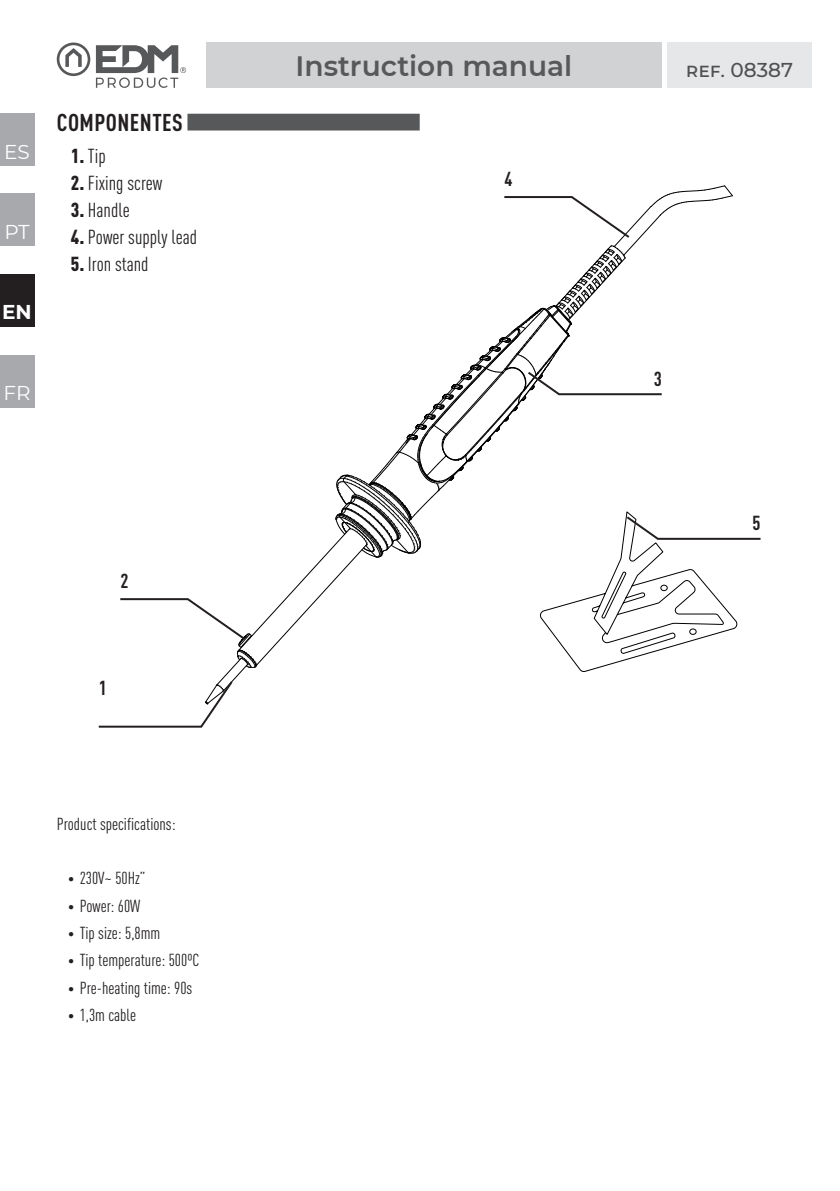
<style>
.page{position:relative;width:840px;height:1191px;background:#fff}
.page>*{position:absolute;margin:0;border:0;box-sizing:border-box;transform-origin:0 0}
.t1{font:600 28px "Montserrat";color:#57585a}
.t2{font:700 condensed 24px "DIN Pro";letter-spacing:.02em;color:#231f20}
.t3{font:condensed 20px "DIN Pro";color:#231f20}
.t4{font:500 20px "Montserrat";color:#505052}
.t5{font:20px "Montserrat";color:#fff}
.t6{font:700 condensed 20px "DIN Pro";color:#231f20}
.t7{font:700 20px "Montserrat";color:#fff}
.t8{font:condensed 17.2px "DIN Pro";color:#231f20}
.s1{font-weight:900}
.s2{font-family:"Montserrat";font-weight:700;font-stretch:normal}
</style>
<div class="page">
<div style="left:206px;top:43px;width:455px;height:45px;background:#d1d2d4"></div>
<div style="left:667px;top:43px;width:144px;height:45px;background:#e6e7e9"></div>
<div style="left:0;top:113px;width:34px;height:53px;background:#a8a9ad"></div>
<div style="left:0;top:193px;width:34px;height:53px;background:#a8a9ad"></div>
<div style="left:0;top:274px;width:34px;height:53px;background:#231f20"></div>
<div style="left:0;top:355px;width:34px;height:52px;background:#a8a9ad"></div>
<svg style="left:57px;top:43px;width:129px;height:45px"></svg>
<div style="left:187px;top:114px;width:232px;height:16px;background:#57585a"></div>
<svg style="left:98px;top:185px;width:663px;height:543px"></svg>
<p class="t5" style="left:4px;top:138px;width:27px">ES</p>
<p class="t5" style="left:4px;top:218px;width:27px">PT</p>
<p class="t7" style="left:2px;top:298px;width:31px">EN</p>
<p class="t5" style="left:3px;top:379px;width:29px">FR</p>
<h2 class="t2" style="left:57px;top:104px;width:128px">COMPONENTES</h2>
<p class="t3" style="left:71px;top:142px;width:36px"><span class="s1">1.</span> Tip</p>
<p class="t3" style="left:71px;top:169px;width:93px"><span class="s1">2.</span> Fixing screw</p>
<p class="t3" style="left:71px;top:196px;width:60px"><span class="s1">3.</span> Handle</p>
<p class="t3" style="left:71px;top:223px;width:127px"><span class="s1">4.</span> Power supply lead</p>
<p class="t3" style="left:71px;top:250px;width:79px"><span class="s1">5.</span> Iron stand</p>
<p class="t6" style="left:120px;top:566px;width:10px">2</p>
<p class="t6" style="left:99px;top:672px;width:10px">1</p>
<p class="t8" style="left:57px;top:811px;width:120px">Product specifications:</p>
<p class="t8" style="left:68px;top:866px;width:79px"><span class="s2">•</span> 230V~ 50Hz”</p>
<p class="t8" style="left:68px;top:893px;width:74px"><span class="s2">•</span> Power: 60W</p>
<p class="t8" style="left:68px;top:920px;width:93px"><span class="s2">•</span> Tip size: 5,8mm</p>
<p class="t8" style="left:68px;top:947px;width:132px"><span class="s2">•</span> Tip temperature: 500ºC</p>
<p class="t8" style="left:68px;top:975px;width:126px"><span class="s2">•</span> Pre-heating time: 90s</p>
<p class="t8" style="left:68px;top:1002px;width:69px"><span class="s2">•</span> 1,3m cable</p>
<h1 class="t1" style="left:295px;top:46px;width:278px">Instruction manual</h1>
<p class="t6" style="left:504px;top:164px;width:10px">4</p>
<p class="t4" style="left:685px;top:56px;width:109px">ref. 08387</p>
<p class="t6" style="left:653px;top:363px;width:10px">3</p>
<p class="t6" style="left:752px;top:508px;width:10px">5</p>
</div>
